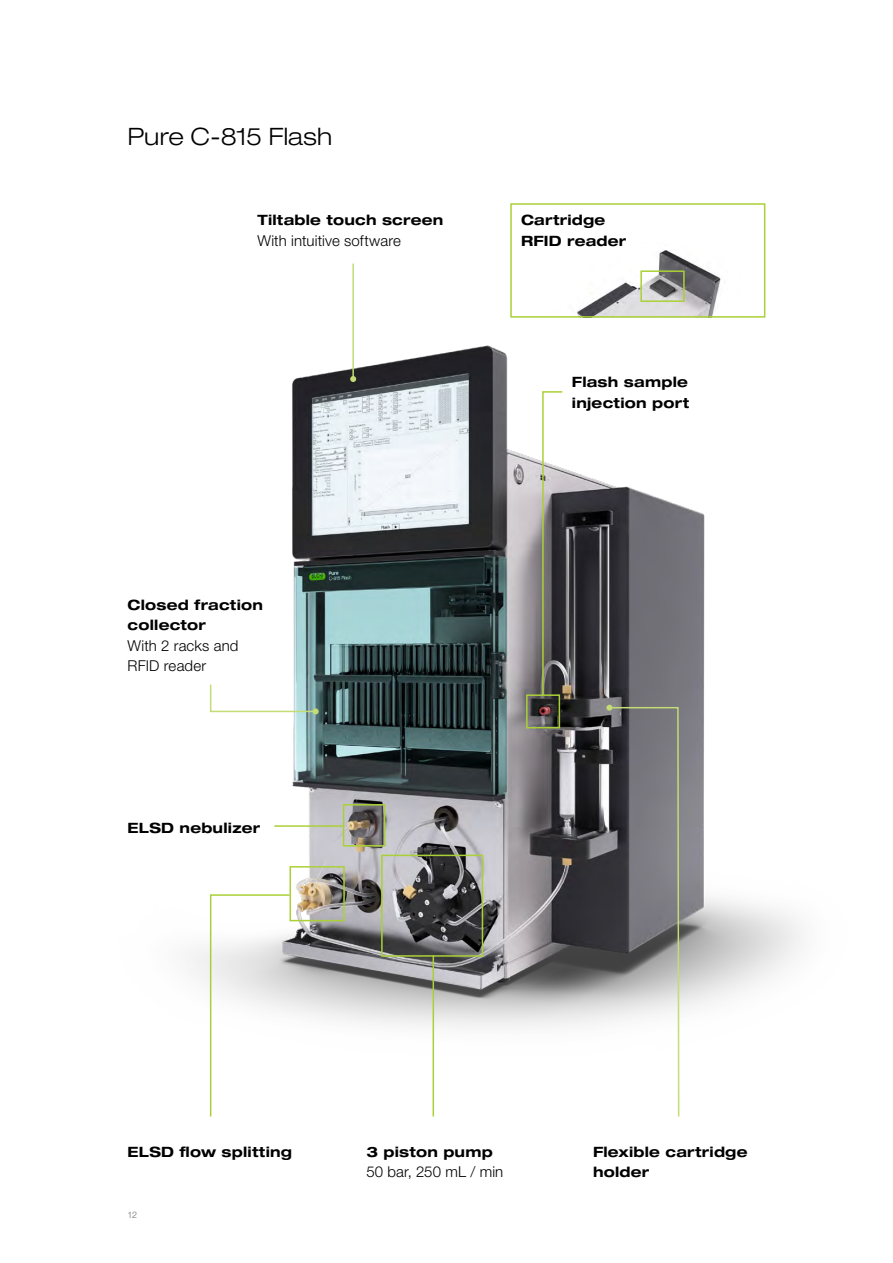
<style>
.page{position:relative;width:893px;height:1263px;background:#fff}
.page>*{position:absolute;margin:0;border:0;box-sizing:border-box;transform-origin:0 0}
.H2_Subtitle_en{font:300 expanded 24px "Helvetica Neue LT Std";letter-spacing:.005em;color:#000}
.Content_left_en{font:300 15px/20.2px "Helvetica Neue LT Std";letter-spacing:.01em;color:#000}
.H3_Title_en{font:700 expanded 14.25px/20.2px "Helvetica Neue LT Std";letter-spacing:.015em;color:#000}
.t1{font:300 9px "Helvetica Neue LT Std";color:#706f6f}
</style>
<div class="page">
<img style="left:189px;top:274px;width:614px;height:781px">
<img style="left:540px;top:250px;width:214px;height:65px">
<div style="left:510px;top:203px;width:255px;height:115px;border:2px solid #abd037"></div>
<div style="left:640px;top:270px;width:45px;height:32px;border:2px solid #abd037"></div>
<svg style="left:606px;top:705px;width:74px;height:412px"></svg>
<hr style="left:352px;top:263px;width:2px;height:116px;background:#c3dc75">
<svg style="left:350px;top:376px;width:6px;height:6px"></svg>
<svg style="left:209px;top:683px;width:110px;height:31px"></svg>
<svg style="left:525px;top:390px;width:39px;height:339px"></svg>
<div style="left:289px;top:866px;width:56px;height:55px;border:2px solid #abd037"></div>
<svg style="left:209px;top:893px;width:82px;height:224px"></svg>
<div style="left:381px;top:855px;width:102px;height:102px;border:2px solid #abd037"></div>
<hr style="left:433px;top:955px;width:1px;height:161px;background:#abd037">
<hr style="left:274px;top:825px;width:69px;height:2px;background:#abd037">
<div style="left:343px;top:804px;width:42px;height:42px;border:2px solid #abd037"></div>
<p class="H2_Subtitle_en" style="left:128px;top:122px;width:206px">Pure C-815 Flash</p>
<p class="H3_Title_en" style="left:257px;top:210px;width:187px">Tiltable touch screen</p>
<p class="Content_left_en" style="left:257px;top:230px;width:145px">With intuitive software</p>
<p class="H3_Title_en" style="left:128px;top:594px;width:137px">Closed fraction collector</p>
<p class="Content_left_en" style="left:128px;top:635px;width:112px">With 2 racks and<br>RFID reader</p>
<p class="H3_Title_en" style="left:128px;top:817px;width:134px">ELSD nebulizer</p>
<p class="H3_Title_en" style="left:521px;top:210px;width:107px">Cartridge<br>RFID reader</p>
<p class="H3_Title_en" style="left:572px;top:372px;width:119px">Flash sample injection port</p>
<p class="H3_Title_en" style="left:128px;top:1141px;width:166px">ELSD flow splitting</p>
<p class="H3_Title_en" style="left:366px;top:1141px;width:128px">3 piston pump</p>
<p class="Content_left_en" style="left:366px;top:1161px;width:138px">50 bar, 250 mL / min</p>
<p class="t1" style="left:128px;top:1209px;width:11px">12</p>
<p class="H3_Title_en" style="left:593px;top:1141px;width:156px">Flexible cartridge holder</p>
</div>
